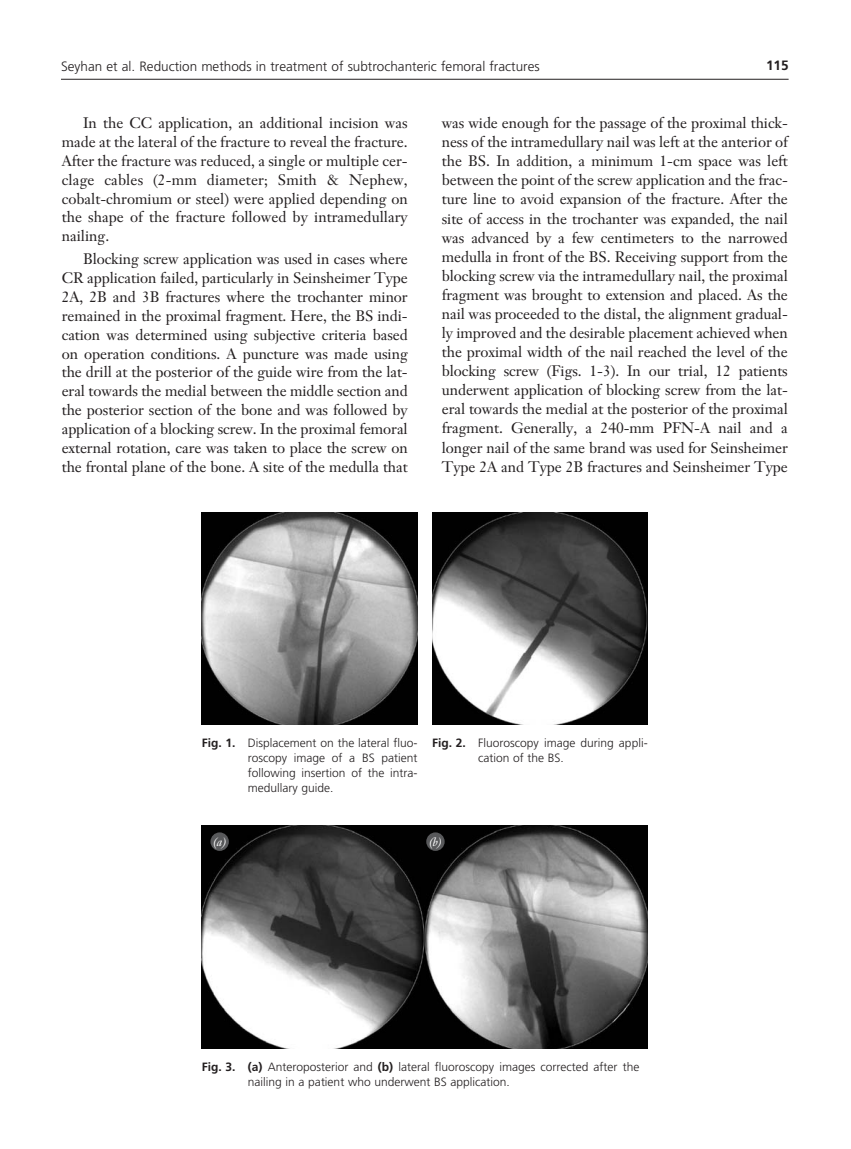
<style>
.page{position:relative;width:851px;height:1149px;background:#fff}
.page>*{position:absolute;margin:0;border:0;box-sizing:border-box;transform-origin:0 0}
.t1{font:15px/19px "Janson Text";letter-spacing:-.005em;color:#231f20;text-align:justify}
.t2{font:300 13.5px "Frutiger";color:#231f20}
.t3{font:700 13.5px "Frutiger";color:#231f20}
.t4{font:300 12px/15px "Frutiger";color:#231f20}
.t5{font:italic 12px "Janson Text";color:#fff}
.s1{font-weight:700}
</style>
<div class="page">
<hr style="left:61px;top:79px;width:727px;height:1px;background:#231f20">
<img style="left:202px;top:512px;width:215px;height:212px">
<img style="left:432px;top:512px;width:215px;height:212px">
<img style="left:202px;top:825px;width:445px;height:223px">
<div style="left:210px;top:832px;width:19px;height:18px;background:#58595b;border-radius:50%"></div>
<div style="left:426px;top:832px;width:18px;height:18px;background:#58595b;border-radius:50%"></div>
<p class="t2" style="left:61px;top:61px;width:480px">Seyhan et al. Reduction methods in treatment of subtrochanteric femoral fractures</p>
<p class="t3" style="left:766px;top:60px;width:24px">115</p>
<p class="t1" style="left:62px;top:115px;width:347px;text-indent:21px">In the CC application, an additional incision was made at the lateral of the fracture to reveal the fracture.<br>After the fracture was reduced, a single or multiple cer&shy;clage cables (2-mm diameter; Smith &amp; Nephew, cobalt-chromium or steel) were applied depending on the shape of the fracture followed by intramedullary nailing.</p>
<p class="t1" style="left:62px;top:251px;width:347px;text-indent:21px">Blocking screw application was used in cases where CR application failed, particularly in Seinsheimer Type 2A, 2B and 3B fractures where the trochanter minor remained in the proximal fragment. Here, the BS indi&shy;cation was determined using subjective criteria based on operation conditions. A puncture was made using the drill at the posterior of the guide wire from the lat&shy;eral towards the medial between the middle section and the posterior section of the bone and was followed by application of a blocking screw. In the proximal femoral external rotation, care was taken to place the screw on the frontal plane of the bone. A site of the medulla that</p>
<p class="t1" style="left:442px;top:115px;width:347px">was wide enough for the passage of the proximal thick&shy;ness of the intramedullary nail was left at the anterior of the BS. In addition, a minimum 1-cm space was left between the point of the screw application and the frac&shy;ture line to avoid expansion of the fracture. After the site of access in the trochanter was expanded, the nail was advanced by a few centimeters to the narrowed medulla in front of the BS. Receiving support from the blocking screw via the intramedullary nail, the proximal fragment was brought to extension and placed. As the nail was proceeded to the distal, the alignment gradual&shy;ly improved and the desirable placement achieved when the proximal width of the nail reached the level of the blocking screw (Figs. 1-3). In our trial, 12 patients underwent application of blocking screw from the lat&shy;eral towards the medial at the posterior of the proximal fragment. Generally, a 240-mm PFN-A nail and a longer nail of the same brand was used for Seinsheimer Type 2A and Type 2B fractures and Seinsheimer Type</p>
<p class="t4" style="left:248px;top:736px;width:171px;text-align:justify;text-indent:-46px"><span class="s1">Fig. 1.</span> Displacement on the lateral fluo&shy;roscopy image of a BS patient following insertion of the intra&shy;medullary guide.</p>
<p class="t4" style="left:478px;top:736px;width:171px;text-indent:-46px"><span class="s1">Fig. 2.</span> Fluoroscopy image during appli&shy;cation of the BS.</p>
<p class="t5" style="left:213px;top:836px;width:15px">(a)</p>
<p class="t5" style="left:429px;top:836px;width:15px">(b)</p>
<p class="t4" style="left:248px;top:1060px;width:393px;text-indent:-46px"><span class="s1">Fig. 3. (a)</span> Anteroposterior and <span class="s1">(b)</span> lateral fluoroscopy images corrected after the nailing in a patient who underwent BS application.</p>
</div>
